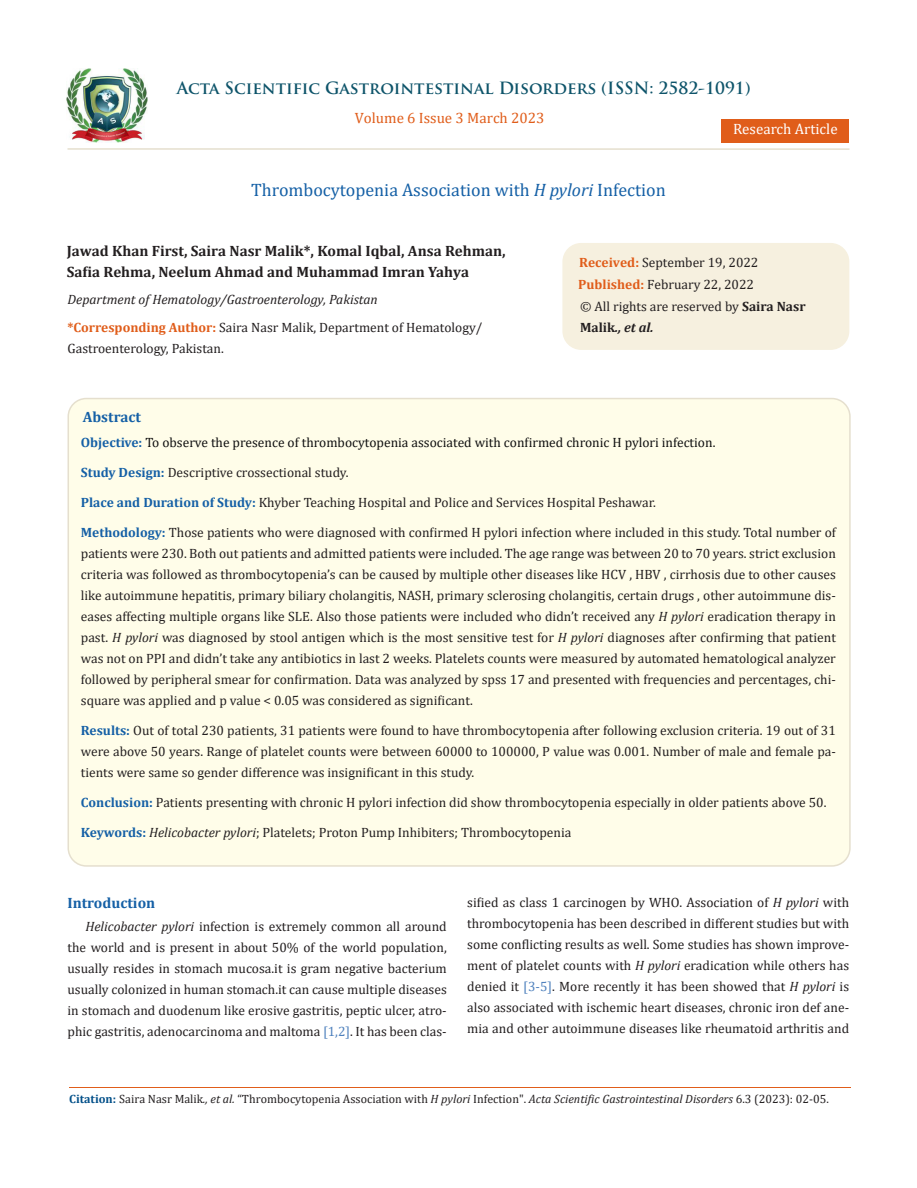
<style>
.page{position:relative;width:917px;height:1188px;background:#fff}
.page>*{position:absolute;margin:0;border:0;box-sizing:border-box;transform-origin:0 0}
.t1{font:18px "Cambria";color:#1560a6}
.t2{font:700 16.5px "Trajan Pro";color:#0e546a}
.t3{font:700 15px/21px "Cambria";color:#231f20}
.t4{font:15px "Cambria";color:#e05d1a}
.t5{font:700 15px "Cambria";color:#1560a6}
.t6{font:15px "Cambria";color:#fff}
.t7{font:13.5px/21px "Cambria";color:#231f20;text-align:justify}
.t8{font:italic 13.5px/27.6px "Cambria";color:#231f20}
.t9{font:13.5px "Cambria";color:#111}
.t10{font:12px "Cambria";color:#231f20}
.s1{font-style:italic}
.s2{font-weight:700;font-style:normal;color:#e05d1a}
.s3{font-style:normal}
.s4{font-weight:700;color:#e05d1a}
.s5{font-weight:700}
.s6{font-weight:700;font-style:italic}
.s7{font-weight:700;color:#1560a6}
.s8{color:#4f81bd}
.s9{font-weight:700;color:#035089}
</style>
<div class="page">
<img style="left:67px;top:68px;width:80px;height:74px">
<div style="left:721px;top:119px;width:128px;height:23px;background:#e05d1a"></div>
<div style="left:563px;top:244px;width:285px;height:105px;background:#f6f0df;border-radius:18px"></div>
<div style="left:562px;top:243px;width:287px;height:107px;border:2px solid #f6f0df;border-radius:18px"></div>
<div style="left:68px;top:399px;width:781px;height:467px;background:#fffde9;border-radius:18px"></div>
<hr style="left:67px;top:148px;width:782px;height:2px;background:#e5dfce">
<hr style="left:69px;top:1087px;width:782px;height:1px;background:#e05d1a">
<p class="t2" style="left:177px;top:77px;width:575px">Acta Scientific Gastrointestinal Disorders (ISSN: 2582-1091)</p>
<p class="t4" style="left:355px;top:109px;width:191px">Volume 6 Issue 3 March 2023</p>
<p class="t6" style="left:733px;top:120px;width:106px">Research Article</p>
<p class="t1" style="left:251px;top:180px;width:416px">Thrombocytopenia Association with <span class="s1">H pylori</span> Infection</p>
<p class="t3" style="left:67px;top:240px;width:440px">Jawad Khan First, Saira Nasr Malik*, Komal Iqbal, Ansa Rehman,<br>Safia Rehma, Neelum Ahmad and Muhammad Imran Yahya</p>
<p class="t8" style="left:67px;top:285px;width:416px">Department of Hematology/Gastroenterology, Pakistan<br><span class="s2">*Corresponding Author:</span> <span class="s3">Saira Nasr Malik, Department of Hematology/</span></p>
<p class="t7" style="left:67px;top:337px;width:158px">Gastroenterology, Pakistan.</p>
<p class="t7" style="left:578px;top:251px;width:229px;line-height:21.9px;text-align:left"><span class="s4">Received:</span> September 19, 2022<br><span class="s4">Published:</span> February 22, 2022<br>© All rights are reserved by <span class="s5">Saira Nasr<br>Malik</span><span class="s6">., et al.</span></p>
<p class="t5" style="left:83px;top:406px;width:60px">Abstract</p>
<p class="t9" style="left:81px;top:435px;width:636px"><span class="s7">Objective:</span> To observe the presence of thrombocytopenia associated with confirmed chronic H pylori infection.</p>
<p class="t7" style="left:81px;top:462px;width:269px"><span class="s7">Study Design:</span> Descriptive crossectional study.</p>
<p class="t7" style="left:81px;top:492px;width:576px"><span class="s7">Place and Duration of Study:</span> Khyber Teaching Hospital and Police and Services Hospital Peshawar.</p>
<p class="t7" style="left:81px;top:522px;width:756px"><span class="s7">Methodology:</span> Those patients who were diagnosed with confirmed H pylori infection where included in this study. Total number of patients were 230. Both out patients and admitted patients were included. The age range was between 20 to 70 years. strict exclusion criteria was followed as thrombocytopenia’s can be caused by multiple other diseases like HCV , HBV , cirrhosis due to other causes like autoimmune hepatitis, primary biliary cholangitis, NASH, primary sclerosing cholangitis, certain drugs , other autoimmune dis&shy;eases affecting multiple organs like SLE. Also those patients were included who didn’t received any <span class="s1">H pylori</span> eradication therapy in past. <span class="s1">H pylori</span> was diagnosed by stool antigen which is the most sensitive test for <span class="s1">H pylori</span> diagnoses after confirming that patient was not on PPI and didn’t take any antibiotics in last 2 weeks. Platelets counts were measured by automated hematological analyzer followed by peripheral smear for confirmation. Data was analyzed by spss 17 and presented with frequencies and percentages, chi&shy;square was applied and p value &lt; 0.05 was considered as significant.</p>
<p class="t7" style="left:81px;top:720px;width:756px"><span class="s7">Results:</span> Out of total 230 patients, 31 patients were found to have thrombocytopenia after following exclusion criteria. 19 out of 31 were above 50 years. Range of platelet counts were between 60000 to 100000, P value was 0.001. Number of male and female pa&shy;tients were same so gender difference was insignificant in this study.</p>
<p class="t7" style="left:81px;top:792px;width:747px"><span class="s7">Conclusion:</span> Patients presenting with chronic H pylori infection did show thrombocytopenia especially in older patients above 50.</p>
<p class="t7" style="left:81px;top:822px;width:492px"><span class="s7">Keywords:</span> <span class="s1">Helicobacter pylori</span>; Platelets; Proton Pump Inhibiters; Thrombocytopenia</p>
<p class="t5" style="left:67px;top:892px;width:89px">Introduction</p>
<p class="t7" style="left:67px;top:916px;width:381px;text-indent:18px"><span class="s1">Helicobacter pylori</span> infection is extremely common all around the world and is present in about 50% of the world population, usually resides in stomach mucosa.it is gram negative bacterium usually colonized in human stomach.it can cause multiple diseases in stomach and duodenum like erosive gastritis, peptic ulcer, atro&shy;phic gastritis, adenocarcinoma and maltoma <span class="s8">[1,2]</span>. It has been clas-</p>
<p class="t7" style="left:467px;top:892px;width:383px">sified as class 1 carcinogen by WHO. Association of <span class="s1">H pylori</span> with thrombocytopenia has been described in different studies but with some conflicting results as well. Some studies has shown improve&shy;ment of platelet counts with <span class="s1">H pylori</span> eradication while others has denied it <span class="s8">[3-5]</span>. More recently it has been showed that <span class="s1">H pylori</span> is also associated with ischemic heart diseases, chronic iron def ane&shy;mia and other autoimmune diseases like rheumatoid arthritis and</p>
<p class="t10" style="left:69px;top:1091px;width:761px"><span class="s9">Citation:</span> Saira Nasr Malik<span class="s1">., et al.</span> “Thrombocytopenia Association with <span class="s1">H pylori</span> Infection". <span class="s1">Acta Scientific Gastrointestinal Disorders</span> 6.3 (2023): 02-05.</p>
</div>
